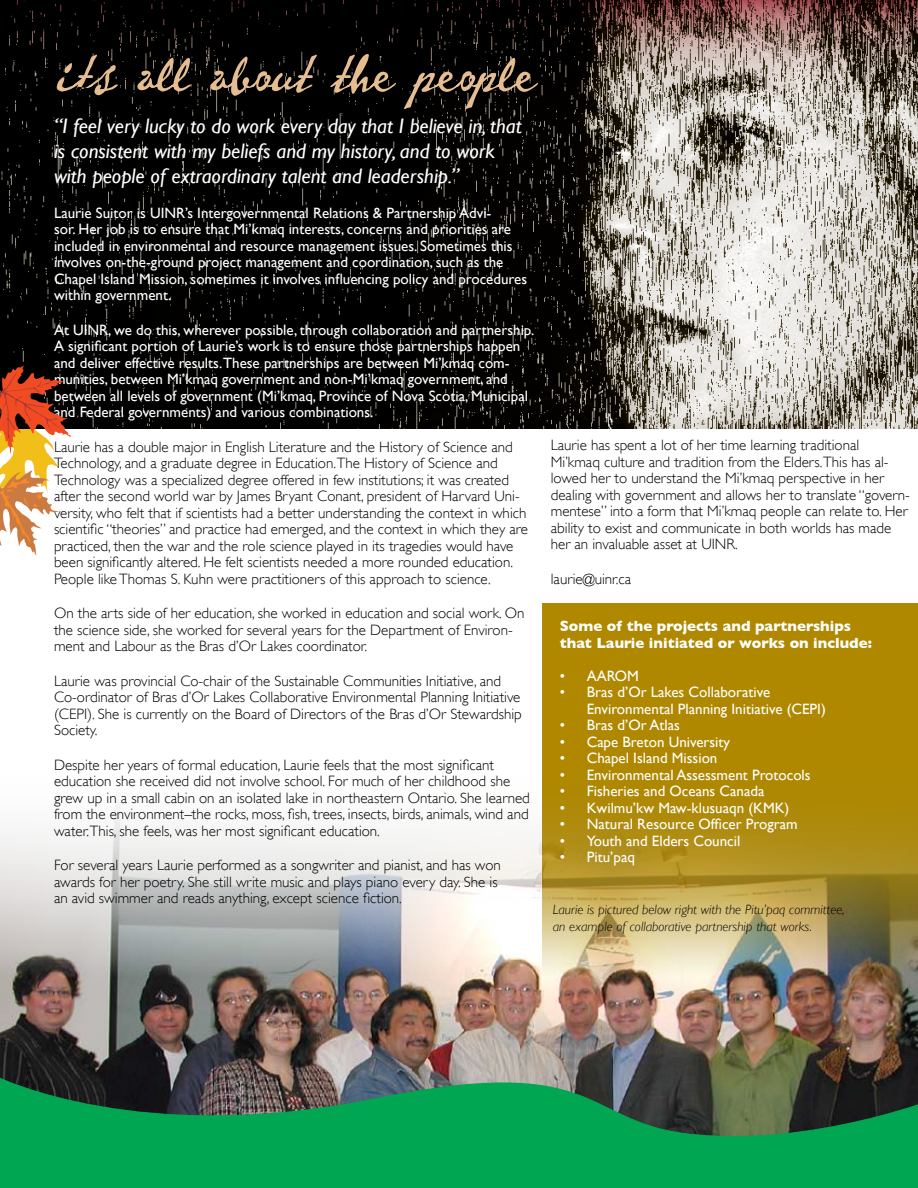
<style>
.page{position:relative;width:918px;height:1188px;background:#fff}
.page>*{position:absolute;margin:0;border:0;box-sizing:border-box;transform-origin:0 0}
.t1{font:italic 21px/25.2px "Gill Sans";color:#fff}
.t2{font:300 15px/16.5px "Gill Sans";color:#000}
.t3{font:15px/16.5px "Gill Sans";color:#fff}
.t4{font:700 15px/16.5px "Gill Sans";color:#fff}
.t5{font:italic 300 13.5px/16.5px "Gill Sans";color:#000}
</style>
<div class="page">
<div style="left:542px;top:604px;width:376px;height:159px;background:#af8800"></div>
<img style="left:0;top:763px;width:918px;height:288px">
<img style="left:0;top:114px;width:918px;height:315px">
<svg style="left:0;top:0;width:918px;height:114px;background:#413833"></svg>
<img style="left:0;top:1051px;width:918px;height:137px">
<svg style="left:57px;top:54px;width:481px;height:55px;background:#29221a"></svg>
<svg style="left:0;top:365px;width:71px;height:191px"></svg>
<h1 class="t1" style="left:54px;top:113px;width:469px">“I feel very lucky to do work every day that I believe in, that is consistent with my beliefs and my history, and to work with people of extraordinary talent and leadership.”</h1>
<p class="t3" style="left:54px;top:204px;width:475px">Laurie Suitor is UINR’s Intergovernmental Relations &amp; Partnership Advi-<br>sor. Her job is to ensure that Mi’kmaq interests, concerns and priorities are included in environmental and resource management issues. Sometimes this involves on-the-ground project management and coordination, such as the Chapel Island Mission, sometimes it involves influencing policy and procedures within government.</p>
<p class="t3" style="left:54px;top:321px;width:482px">At UINR, we do this, wherever possible, through collaboration and partnership.<br>A significant portion of Laurie’s work is to ensure those partnerships happen and deliver effective results.These partnerships are between Mi’kmaq com&shy;munities, between Mi’kmaq government and non-Mi’kmaq government, and between all levels of government (Mi’kmaq, Province of Nova Scotia, Municipal and Federal governments) and various combinations.</p>
<p class="t2" style="left:54px;top:439px;width:476px">Laurie has a double major in English Literature and the History of Science and Technology, and a graduate degree in Education.The History of Science and Technology was a specialized degree offered in few institutions; it was created after the second world war by James Bryant Conant, president of Harvard Uni&shy;versity, who felt that if scientists had a better understanding the context in which scientific “theories” and practice had emerged, and the context in which they are practiced, then the war and the role science played in its tragedies would have been significantly altered. He felt scientists needed a more rounded education.<br>People like Thomas S. Kuhn were practitioners of this approach to science.</p>
<p class="t2" style="left:54px;top:605px;width:472px">On the arts side of her education, she worked in education and social work. On the science side, she worked for several years for the Department of Environ&shy;ment and Labour as the Bras d’Or Lakes coordinator.</p>
<p class="t2" style="left:54px;top:673px;width:469px">Laurie was provincial Co-chair of the Sustainable Communities Initiative, and Co-ordinator of Bras d’Or Lakes Collaborative Environmental Planning Initiative (CEPI). She is currently on the Board of Directors of the Bras d’Or Stewardship Society.</p>
<p class="t2" style="left:54px;top:757px;width:477px">Despite her years of formal education, Laurie feels that the most significant education she received did not involve school. For much of her childhood she grew up in a small cabin on an isolated lake in northeastern Ontario. She learned from the environment–the rocks, moss, fish, trees, insects, birds, animals, wind and water.This, she feels, was her most significant education.</p>
<p class="t2" style="left:54px;top:857px;width:448px">For several years Laurie performed as a songwriter and pianist, and has won awards for her poetry. She still write music and plays piano every day. She is an avid swimmer and reads anything, except science fiction.</p>
<p class="t2" style="left:551px;top:437px;width:361px">Laurie has spent a lot of her time learning traditional Mi’kmaq culture and tradition from the Elders.This has al&shy;lowed her to understand the Mi’kmaq perspective in her dealing with government and allows her to translate “govern&shy;mentese” into a form that Mi’kmaq people can relate to. Her ability to exist and communicate in both worlds has made her an invaluable asset at UINR.</p>
<p class="t2" style="left:551px;top:571px;width:82px">laurie@uinr.ca</p>
<p class="t4" style="left:560px;top:618px;width:314px">Some of the projects and partnerships that Laurie initiated or works on include:</p>
<p class="t3" style="left:560px;top:667px;width:81px">• AAROM</p>
<p class="t3" style="left:587px;top:684px;width:241px;text-indent:-27px">• Bras d’Or Lakes Collaborative<br>Environmental Planning Initiative (CEPI)</p>
<p class="t3" style="left:560px;top:717px;width:122px">• Bras d’Or Atlas</p>
<p class="t3" style="left:560px;top:733px;width:172px">• Cape Breton University</p>
<p class="t3" style="left:560px;top:750px;width:159px">• Chapel Island Mission</p>
<p class="t3" style="left:560px;top:766px;width:252px">• Environmental Assessment Protocols</p>
<p class="t3" style="left:560px;top:783px;width:206px">• Fisheries and Oceans Canada</p>
<p class="t3" style="left:560px;top:799px;width:231px">• Kwilmu’kw Maw-klusuaqn (KMK)</p>
<p class="t3" style="left:560px;top:816px;width:239px">• Natural Resource Officer Program</p>
<p class="t3" style="left:560px;top:832px;width:182px">• Youth and Elders Council</p>
<p class="t3" style="left:560px;top:849px;width:77px">• Pitu’paq</p>
<p class="t5" style="left:553px;top:902px;width:294px">Laurie is pictured below right with the Pitu’paq committee, an example of collaborative partnership that works.</p>
</div>
